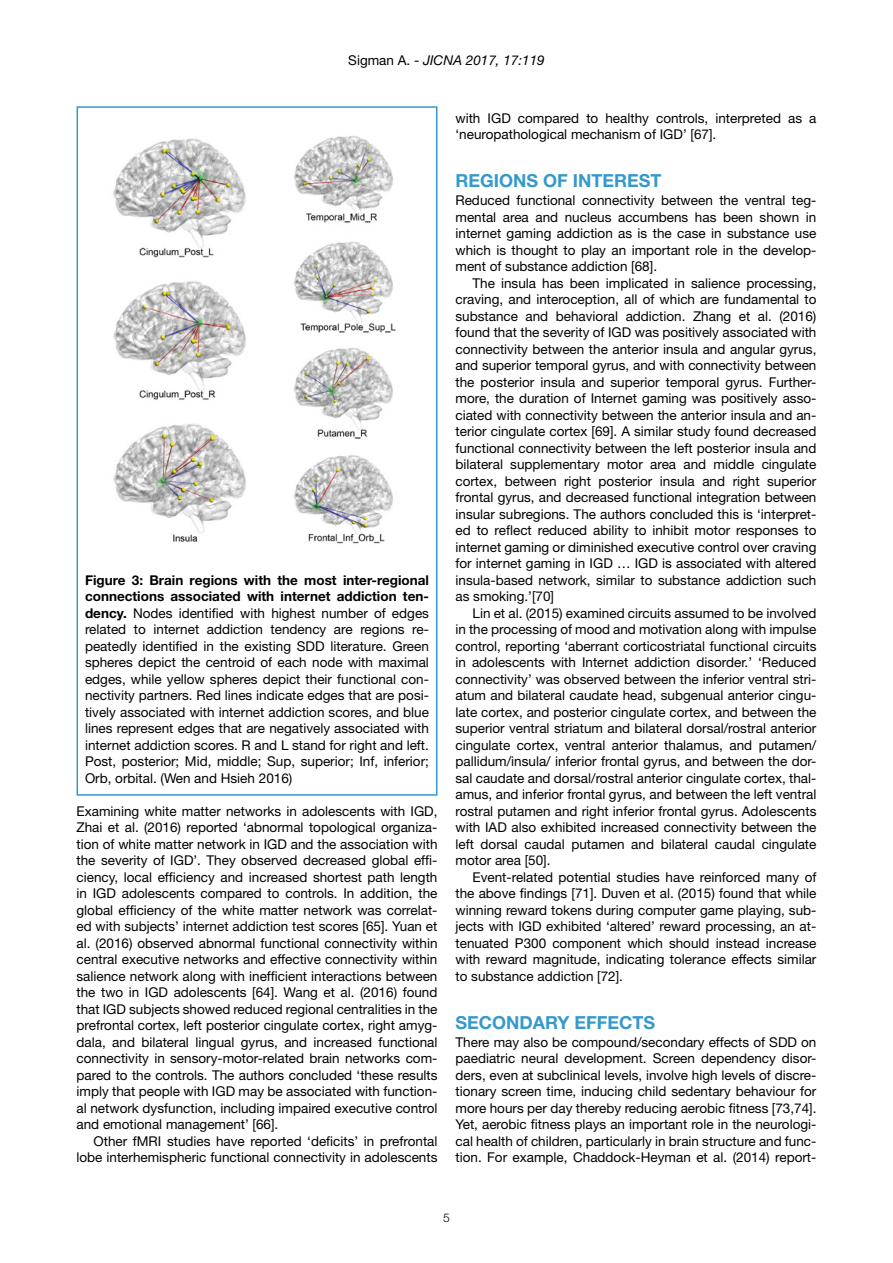
<style>
.page{position:relative;width:893px;height:1263px;background:#fff}
.page>*{position:absolute;margin:0;border:0;box-sizing:border-box;transform-origin:0 0}
.t1{font:700 18px "Helvetica Neue";color:#3599cc}
.t2{font:13.5px/16.5px "Helvetica Neue";color:#000;text-align:justify}
.t3{font:italic 13.5px "Helvetica Neue";color:#000}
.t4{font:300 12px "Helvetica Neue";color:#000}
.s1{font-style:normal}
.s2{font-weight:700}
</style>
<div class="page">
<img style="left:113px;top:136px;width:283px;height:408px">
<div style="left:77px;top:106px;width:360px;height:690px;border:2px solid #3599cc"></div>
<p class="t3" style="left:348px;top:52px;width:198px"><span class="s1">Sigman A. -</span> JICNA 2017, 17:119</p>
<p class="t2" style="left:85px;top:572px;width:345px"><span class="s2">Figure 3: Brain regions with the most inter-regional connections associated with internet addiction ten&shy;dency.</span> Nodes identified with highest number of edges related to internet addiction tendency are regions re&shy;peatedly identified in the existing SDD literature. Green spheres depict the centroid of each node with maximal edges, while yellow spheres depict their functional con&shy;nectivity partners. Red lines indicate edges that are posi&shy;tively associated with internet addiction scores, and blue lines represent edges that are negatively associated with internet addiction scores. R and L stand for right and left.<br>Post, posterior; Mid, middle; Sup, superior; Inf, inferior; Orb, orbital. (Wen and Hsieh 2016)</p>
<p class="t2" style="left:77px;top:802px;width:362px">Examining white matter networks in adolescents with IGD, Zhai et al. (2016) reported ‘abnormal topological organiza&shy;tion of white matter network in IGD and the association with the severity of IGD’. They observed decreased global effi&shy;ciency, local efficiency and increased shortest path length in IGD adolescents compared to controls. In addition, the global efficiency of the white matter network was correlat&shy;ed with subjects’ internet addiction test scores [65]. Yuan et al. (2016) observed abnormal functional connectivity within central executive networks and effective connectivity within salience network along with inefficient interactions between the two in IGD adolescents [64]. Wang et al. (2016) found that IGD subjects showed reduced regional centralities in the prefrontal cortex, left posterior cingulate cortex, right amyg&shy;dala, and bilateral lingual gyrus, and increased functional connectivity in sensory-motor-related brain networks com&shy;pared to the controls. The authors concluded ‘these results imply that people with IGD may be associated with function&shy;al network dysfunction, including impaired executive control and emotional management’ [66].</p>
<p class="t2" style="left:77px;top:1132px;width:362px;text-align:right">Other fMRI studies have reported ‘deficits’ in prefrontal lobe interhemispheric functional connectivity in adolescents</p>
<p class="t2" style="left:455px;top:109px;width:362px">with IGD compared to healthy controls, interpreted as a ‘neuropathological mechanism of IGD’ [67].</p>
<h1 class="t1" style="left:455px;top:170px;width:207px">REGIONS OF INTEREST</h1>
<p class="t2" style="left:455px;top:192px;width:362px">Reduced functional connectivity between the ventral teg&shy;mental area and nucleus accumbens has been shown in internet gaming addiction as is the case in substance use which is thought to play an important role in the develop&shy;ment of substance addiction [68].</p>
<p class="t2" style="left:455px;top:275px;width:362px;text-indent:17px">The insula has been implicated in salience processing, craving, and interoception, all of which are fundamental to substance and behavioral addiction. Zhang et al. (2016) found that the severity of IGD was positively associated with connectivity between the anterior insula and angular gyrus, and superior temporal gyrus, and with connectivity between the posterior insula and superior temporal gyrus. Further&shy;more, the duration of Internet gaming was positively asso&shy;ciated with connectivity between the anterior insula and an&shy;terior cingulate cortex [69]. A similar study found decreased functional connectivity between the left posterior insula and bilateral supplementary motor area and middle cingulate cortex, between right posterior insula and right superior frontal gyrus, and decreased functional integration between insular subregions. The authors concluded this is ‘interpret&shy;ed to reflect reduced ability to inhibit motor responses to internet gaming or diminished executive control over craving for internet gaming in IGD … IGD is associated with altered insula-based network, similar to substance addiction such as smoking.’[70]</p>
<p class="t2" style="left:455px;top:604px;width:362px;text-indent:17px">Lin et al. (2015) examined circuits assumed to be involved in the processing of mood and motivation along with impulse control, reporting ‘aberrant corticostriatal functional circuits in adolescents with Internet addiction disorder.’ ‘Reduced connectivity’ was observed between the inferior ventral stri&shy;atum and bilateral caudate head, subgenual anterior cingu&shy;late cortex, and posterior cingulate cortex, and between the superior ventral striatum and bilateral dorsal/rostral anterior cingulate cortex, ventral anterior thalamus, and putamen/ pallidum/insula/ inferior frontal gyrus, and between the dor&shy;sal caudate and dorsal/rostral anterior cingulate cortex, thal&shy;amus, and inferior frontal gyrus, and between the left ventral rostral putamen and right inferior frontal gyrus. Adolescents with IAD also exhibited increased connectivity between the left dorsal caudal putamen and bilateral caudal cingulate motor area [50].</p>
<p class="t2" style="left:455px;top:868px;width:362px;text-indent:17px">Event-related potential studies have reinforced many of the above findings [71]. Duven et al. (2015) found that while winning reward tokens during computer game playing, sub&shy;jects with IGD exhibited ‘altered’ reward processing, an at&shy;tenuated P300 component which should instead increase with reward magnitude, indicating tolerance effects similar to substance addiction [72].</p>
<h1 class="t1" style="left:455px;top:1011px;width:201px">SECONDARY EFFECTS</h1>
<p class="t2" style="left:455px;top:1034px;width:362px">There may also be compound/secondary effects of SDD on paediatric neural development. Screen dependency disor&shy;ders, even at subclinical levels, involve high levels of discre&shy;tionary screen time, inducing child sedentary behaviour for more hours per day thereby reducing aerobic fitness [73,74].<br>Yet, aerobic fitness plays an important role in the neurologi&shy;cal health of children, particularly in brain structure and func&shy;tion. For example, Chaddock-Heyman et al. (2014) report-</p>
<p class="t4" style="left:443px;top:1210px;width:8px">5</p>
</div>
